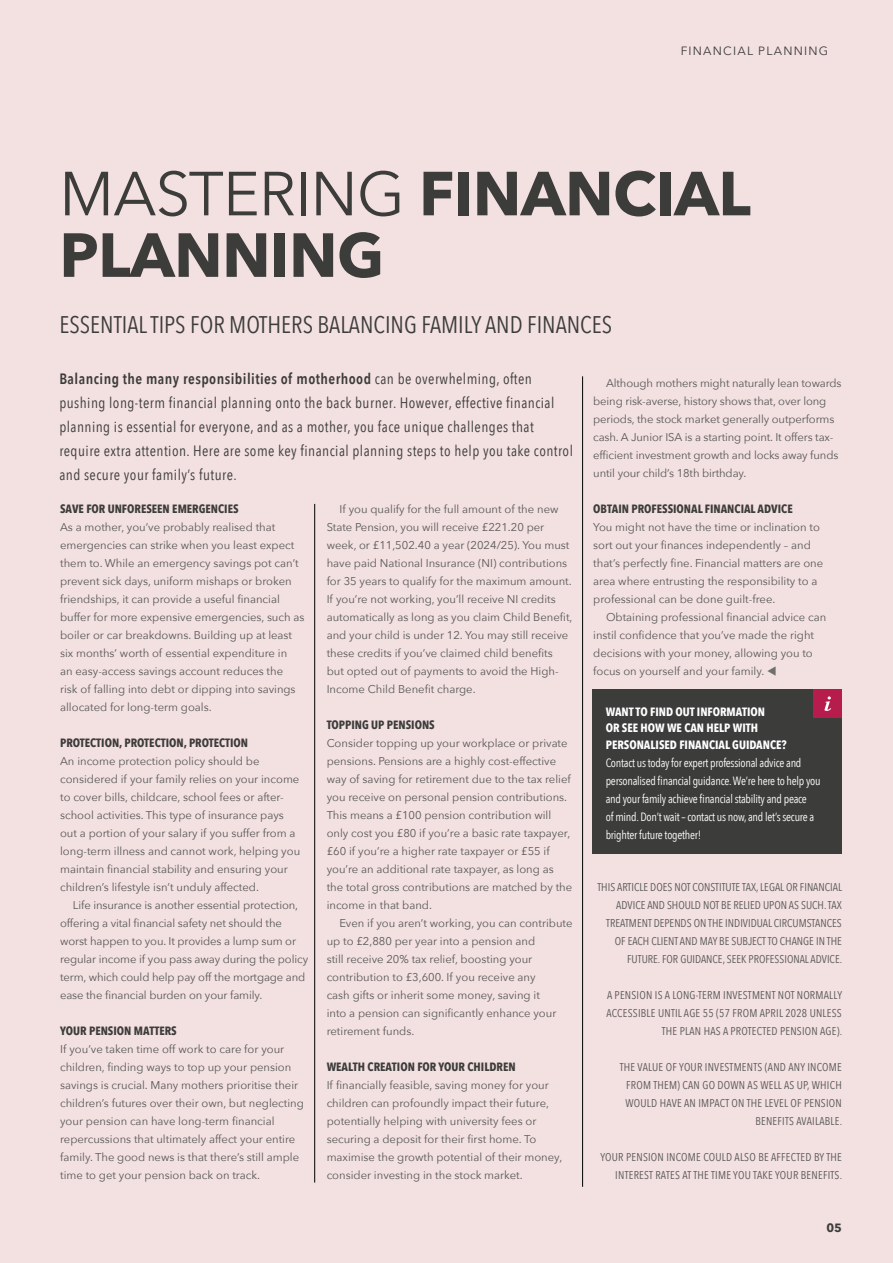
<style>
.page{position:relative;width:893px;height:1263px;background:#f3e0e1}
.page>*{position:absolute;margin:0;border:0;box-sizing:border-box;transform-origin:0 0}
.t1{font:700 61.5px/61.5px "Avenir Next";letter-spacing:-.01em;color:#3c3c3b}
.t2{font:24px "Avenir Next Condensed";color:#3c3c3b}
.t3{font:15px/24px "Avenir Next Condensed";letter-spacing:.03em;color:#3c3c3b}
.t4{font:12px/18px "Avenir Next Condensed";letter-spacing:-.02em;color:#fff}
.t5{font:700 12px "Avenir Next Condensed";color:#3c3c3b}
.t6{font:700 12px/16.5px "Avenir Next Condensed";color:#fff}
.t7{font:12px "Avenir Next";letter-spacing:.1em;color:#3c3c3b}
.t8{font:700 12px "Avenir Next";color:#3c3c3b}
.t9{font:11.25px/18px "Avenir Next";color:#575756}
.t10{font:11.25px/18px "Avenir Next Condensed";letter-spacing:.02em;color:#575756;text-align:right}
.t11{font:11.25px/18px "Avenir Next Condensed";color:#575756;text-align:right}
.s1{font-weight:400}
.s2{font-weight:600}
.s3{color:#706f6f}
</style>
<div class="page">
<hr style="left:582px;top:376px;width:1px;height:811px;background:#000">
<hr style="left:314px;top:504px;width:1px;height:678px;background:#000">
<div style="left:592px;top:690px;width:250px;height:164px;background:#3c3c3b"></div>
<div style="left:814px;top:690px;width:28px;height:28px;background:#b61d4c"></div>
<svg style="left:825px;top:696px;width:6px;height:15px"></svg>
<p class="t7" style="left:681px;top:40px;width:149px">FINANCIAL PLANNING</p>
<h1 class="t1" style="left:59px;top:162px;width:693px"><span class="s1">MASTERING</span> FINANCIAL<br>PLANNING</h1>
<h2 class="t2" style="left:59px;top:304px;width:554px">ESSENTIAL TIPS FOR MOTHERS BALANCING FAMILY AND FINANCES</h2>
<p class="t3" style="left:59px;top:366px;width:515px"><span class="s2">Balancing the many responsibilities of motherhood</span> can be overwhelming, often pushing long-term financial planning onto the back burner. However, effective financial planning is essential for everyone, and as a mother, you face unique challenges that require extra attention. Here are some key financial planning steps to help you take control and secure your family’s future.</p>
<p class="t9" style="left:593px;top:374px;width:250px;text-indent:13px">Although mothers might naturally lean towards being risk-averse, history shows that, over long periods, the stock market generally outperforms cash. A Junior ISA is a starting point. It offers tax&shy;efficient investment growth and locks away funds until your child’s 18th birthday.</p>
<p class="t5" style="left:593px;top:501px;width:201px">OBTAIN PROFESSIONAL FINANCIAL ADVICE</p>
<p class="t9" style="left:593px;top:518px;width:231px">You might not have the time or inclination to sort out your finances independently – and that’s perfectly fine. Financial matters are one area where entrusting the responsibility to a professional can be done guilt-free.</p>
<p class="t9" style="left:593px;top:608px;width:234px;text-indent:13px">Obtaining professional financial advice can instil confidence that you’ve made the right decisions with your money, allowing you to focus on yourself and your family. <span class="s3">▼</span></p>
<p class="t5" style="left:60px;top:501px;width:180px">SAVE FOR UNFORESEEN EMERGENCIES</p>
<p class="t9" style="left:60px;top:518px;width:246px">As a mother, you’ve probably realised that emergencies can strike when you least expect them to. While an emergency savings pot can’t prevent sick days, uniform mishaps or broken friendships, it can provide a useful financial buffer for more expensive emergencies, such as boiler or car breakdowns. Building up at least six months’ worth of essential expenditure in<br>an easy-access savings account reduces the<br>risk of falling into debt or dipping into savings allocated for long-term goals.</p>
<p class="t5" style="left:60px;top:735px;width:190px">PROTECTION, PROTECTION, PROTECTION</p>
<p class="t9" style="left:60px;top:752px;width:242px">An income protection policy should be considered if your family relies on your income to cover bills, childcare, school fees or after&shy;school activities. This type of insurance pays out a portion of your salary if you suffer from a long-term illness and cannot work, helping you maintain financial stability and ensuring your children’s lifestyle isn’t unduly affected.</p>
<p class="t9" style="left:60px;top:896px;width:250px;text-indent:13px">Life insurance is another essential protection, offering a vital financial safety net should the worst happen to you. It provides a lump sum or regular income if you pass away during the policy term, which could help pay off the mortgage and ease the financial burden on your family.</p>
<p class="t5" style="left:60px;top:1023px;width:118px">YOUR PENSION MATTERS</p>
<p class="t9" style="left:60px;top:1040px;width:245px">If you’ve taken time off work to care for your children, finding ways to top up your pension savings is crucial. Many mothers prioritise their children’s futures over their own, but neglecting your pension can have long-term financial repercussions that ultimately affect your entire family. The good news is that there’s still ample time to get your pension back on track.</p>
<p class="t9" style="left:327px;top:500px;width:247px;text-indent:13px">If you qualify for the full amount of the new State Pension, you will receive £221.20 per week, or £11,502.40 a year (2024/25). You must have paid National Insurance (NI) contributions for 35 years to qualify for the maximum amount.<br>If you’re not working, you’ll receive NI credits automatically as long as you claim Child Benefit, and your child is under 12. You may still receive these credits if you’ve claimed child benefits but opted out of payments to avoid the High-Income Child Benefit charge.</p>
<p class="t5" style="left:327px;top:717px;width:110px">TOPPING UP PENSIONS</p>
<p class="t9" style="left:327px;top:734px;width:247px">Consider topping up your workplace or private pensions. Pensions are a highly cost-effective way of saving for retirement due to the tax relief you receive on personal pension contributions.<br>This means a £100 pension contribution will only cost you £80 if you’re a basic rate taxpayer, £60 if you’re a higher rate taxpayer or £55 if you’re an additional rate taxpayer, as long as the total gross contributions are matched by the income in that band.</p>
<p class="t9" style="left:327px;top:914px;width:247px;text-indent:13px">Even if you aren’t working, you can contribute up to £2,880 per year into a pension and<br>still receive 20% tax relief, boosting your contribution to £3,600. If you receive any<br>cash gifts or inherit some money, saving it<br>into a pension can significantly enhance your retirement funds.</p>
<p class="t5" style="left:327px;top:1059px;width:190px">WEALTH CREATION FOR YOUR CHILDREN</p>
<p class="t9" style="left:327px;top:1076px;width:237px">If financially feasible, saving money for your children can profoundly impact their future, potentially helping with university fees or securing a deposit for their first home. To maximise the growth potential of their money, consider investing in the stock market.</p>
<p class="t6" style="left:606px;top:703px;width:182px">WANT TO FIND OUT INFORMATION<br>OR SEE HOW WE CAN HELP WITH<br>PERSONALISED FINANCIAL GUIDANCE?</p>
<p class="t4" style="left:606px;top:753px;width:217px">Contact us today for expert professional advice and personalised financial guidance. We’re here to help you and your family achieve financial stability and peace<br>of mind. Don’t wait – contact us now, and let’s secure a brighter future together!</p>
<p class="t11" style="left:597px;top:878px;width:246px">THIS ARTICLE DOES NOT CONSTITUTE TAX, LEGAL OR FINANCIAL ADVICE AND SHOULD NOT BE RELIED UPON AS SUCH. TAX TREATMENT DEPENDS ON THE INDIVIDUAL CIRCUMSTANCES OF EACH CLIENT AND MAY BE SUBJECT TO CHANGE IN THE FUTURE. FOR GUIDANCE, SEEK PROFESSIONAL ADVICE.</p>
<p class="t10" style="left:606px;top:986px;width:237px">A PENSION IS A LONG-TERM INVESTMENT NOT NORMALLY<br>ACCESSIBLE UNTIL AGE 55 (57 FROM APRIL 2028 UNLESS<br>THE PLAN HAS A PROTECTED PENSION AGE).</p>
<p class="t10" style="left:620px;top:1058px;width:224px">THE VALUE OF YOUR INVESTMENTS (AND ANY INCOME FROM THEM) CAN GO DOWN AS WELL AS UP, WHICH WOULD HAVE AN IMPACT ON THE LEVEL OF PENSION BENEFITS AVAILABLE.</p>
<p class="t10" style="left:600px;top:1148px;width:243px">YOUR PENSION INCOME COULD ALSO BE AFFECTED BY THE<br>INTEREST RATES AT THE TIME YOU TAKE YOUR BENEFITS.</p>
<p class="t8" style="left:826px;top:1218px;width:17px">05</p>
</div>
